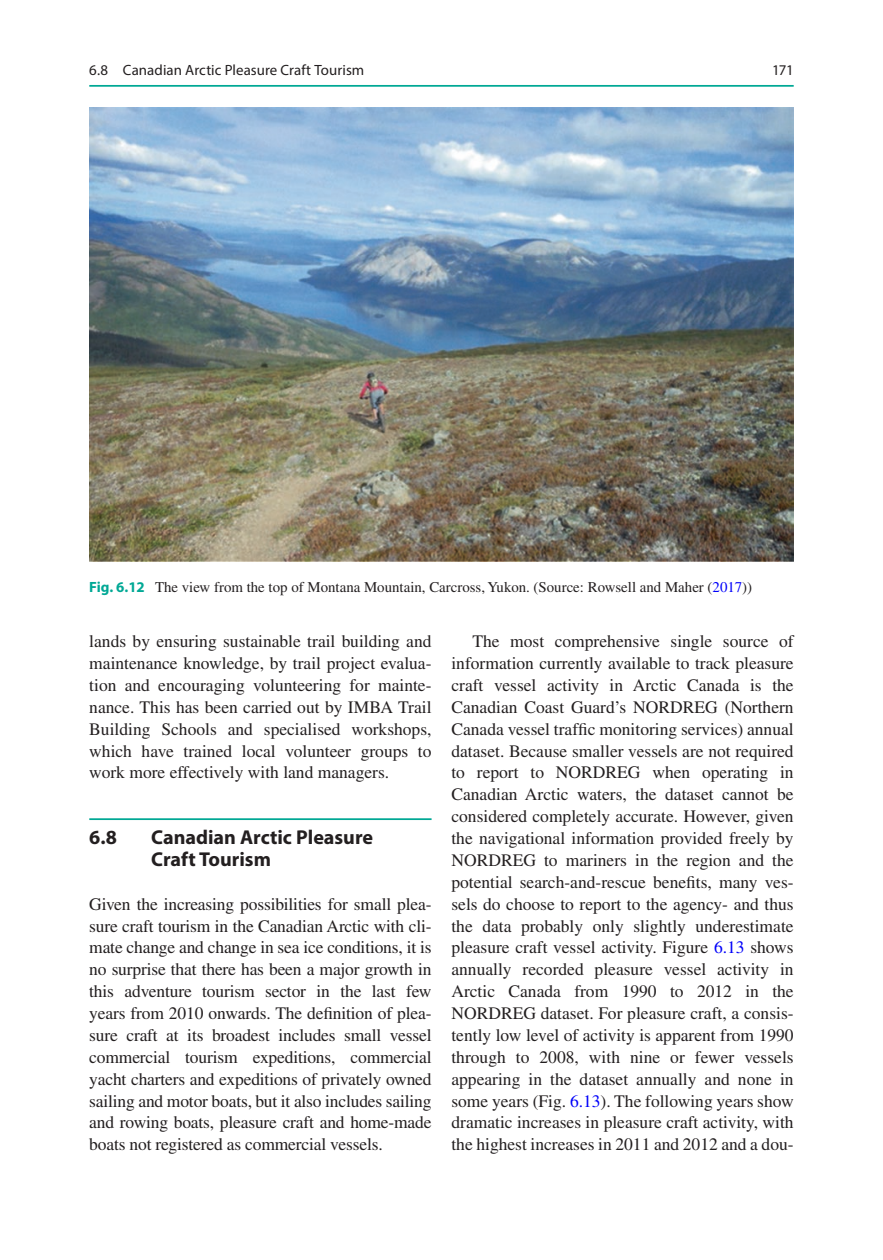
<style>
.page{position:relative;width:883px;height:1260px;background:#fff}
.page>*{position:absolute;margin:0;border:0;box-sizing:border-box;transform-origin:0 0}
.t1{font:700 20.12px/21.9px "Xtdgkt Myriad Pro";color:#231f20}
.t2{font:17.5px/21.9px "Sdpfkc Times LT Std";color:#231f20;text-align:justify}
.t3{font:14.88px "Sdpfkc Times LT Std";color:#231f20}
.t4{font:14.88px "Cnymrk Myriad Pro";letter-spacing:.005em;color:#231f20}
.s1{font-family:"Xtdgkt Myriad Pro";font-weight:700;color:#00a895}
.s2{color:#0000fa}
</style>
<div class="page">
<hr style="left:89px;top:818px;width:343px;height:2px;background:#00a895">
<img style="left:89px;top:107px;width:705px;height:454px">
<hr style="left:89px;top:85px;width:705px;height:2px;background:#00a895">
<p class="t4" style="left:89px;top:61px;width:277px">6.8 Canadian Arctic Pleasure Craft Tourism</p>
<p class="t4" style="left:772px;top:61px;width:23px">171</p>
<p class="t3" style="left:89px;top:579px;width:664px"><span class="s1">Fig. 6.12</span> The view from the top of Montana Mountain, Carcross, Yukon. (Source: Rowsell and Maher (<span class="s2">2017</span>))</p>
<p class="t2" style="left:89px;top:630px;width:344px">lands by ensuring sustainable trail building and maintenance knowledge, by trail project evalua&shy;tion and encouraging volunteering for mainte&shy;nance. This has been carried out by IMBA Trail Building Schools and specialised workshops, which have trained local volunteer groups to work more effectively with land managers.</p>
<p class="t1" style="left:89px;top:826px;width:29px">6.8</p>
<p class="t1" style="left:151px;top:826px;width:223px">Canadian Arctic Pleasure<br>Craft Tourism</p>
<p class="t2" style="left:89px;top:893px;width:344px">Given the increasing possibilities for small plea&shy;sure craft tourism in the Canadian Arctic with cli&shy;mate change and change in sea ice conditions, it is no surprise that there has been a major growth in this adventure tourism sector in the last few years from 2010 onwards. The definition of plea&shy;sure craft at its broadest includes small vessel commercial tourism expeditions, commercial yacht charters and expeditions of privately owned sailing and motor boats, but it also includes sailing and rowing boats, pleasure craft and home-made boats not registered as commercial vessels.</p>
<p class="t2" style="left:451px;top:630px;width:344px;text-indent:21px">The most comprehensive single source of information currently available to track pleasure craft vessel activity in Arctic Canada is the Canadian Coast Guard’s NORDREG (Northern Canada vessel traffic monitoring services) annual dataset. Because smaller vessels are not required to report to NORDREG when operating in Canadian Arctic waters, the dataset cannot be considered completely accurate. However, given the navigational information provided freely by NORDREG to mariners in the region and the potential search-and-rescue benefits, many ves&shy;sels do choose to report to the agency- and thus the data probably only slightly underestimate pleasure craft vessel activity. Figure <span class="s2">6.13</span> shows annually recorded pleasure vessel activity in Arctic Canada from 1990 to 2012 in the NORDREG dataset. For pleasure craft, a consis&shy;tently low level of activity is apparent from 1990 through to 2008, with nine or fewer vessels appearing in the dataset annually and none in some years (Fig. <span class="s2">6.13</span>). The following years show dramatic increases in pleasure craft activity, with the highest increases in 2011 and 2012 and a dou-</p>
</div>
